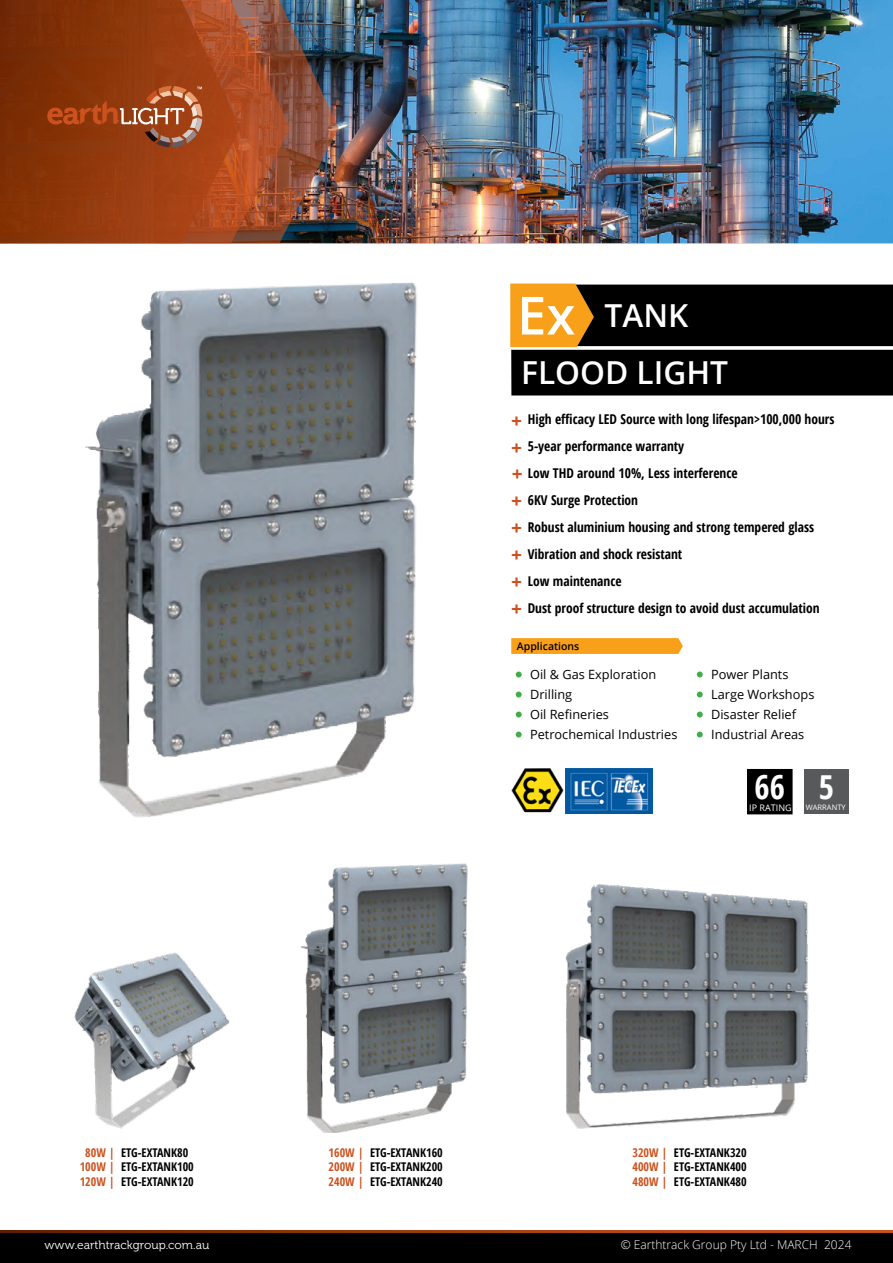
<style>
.page{position:relative;width:893px;height:1263px;background:#fff}
.page>*{position:absolute;margin:0;border:0;box-sizing:border-box;transform-origin:0 0}
.t1{font:600 52.5px "Open Sans";color:#fff}
.t2{font:700 33px "Open Sans Condensed";color:#fff}
.t3{font:600 31.65px/57.8px "Open Sans";color:#fff}
.t4{font:700 16.5px/26.8px "Avenir Next LT Pro";color:#cb521e}
.t5{font:700 13.5px/27px "Open Sans Condensed";color:#000}
.t6{font:12.75px "Open Sans";color:#000}
.t7{font:700 12px/14.4px "Open Sans Condensed";color:#000;text-align:justify}
.t8{font:700 12px/14.4px "Open Sans Condensed";color:#cb521e;text-align:justify}
.t9{font:300 12px "Open Sans";color:#fff}
.t10{font:12px "Museo 300";color:#fff}
.t11{font:600 10.5px "Open Sans";color:#000}
.t12{font:9px "Open Sans";color:#fff}
.t13{font:7.5px "Open Sans";color:#fff}
</style>
<div class="page">
<svg style="left:0;top:1230px;width:893px;height:33px;background:#0d0501"></svg>
<div style="left:511px;top:285px;width:382px;height:61px;background:#000"></div>
<div style="left:511px;top:350px;width:382px;height:45px;background:#000"></div>
<svg style="left:510px;top:284px;width:84px;height:63px;background:#df901a"></svg>
<svg style="left:511px;top:638px;width:172px;height:16px;background:#f9a220"></svg>
<svg style="left:516px;top:671px;width:6px;height:6px"></svg>
<svg style="left:697px;top:671px;width:6px;height:6px"></svg>
<svg style="left:516px;top:731px;width:6px;height:6px"></svg>
<svg style="left:697px;top:731px;width:6px;height:6px"></svg>
<svg style="left:516px;top:691px;width:6px;height:6px"></svg>
<svg style="left:697px;top:691px;width:6px;height:6px"></svg>
<svg style="left:516px;top:711px;width:6px;height:6px"></svg>
<svg style="left:697px;top:711px;width:6px;height:6px"></svg>
<img style="left:339px;top:0;width:554px;height:243px">
<img style="left:290px;top:0;width:49px;height:227px">
<svg style="left:240px;top:0;width:50px;height:227px;background:#a15132"></svg>
<svg style="left:0;top:0;width:240px;height:243px;background:#933a0f"></svg>
<svg style="left:47px;top:86px;width:155px;height:61px;background:#9e4c24"></svg>
<div style="left:748px;top:769px;width:44px;height:45px;background:#000"></div>
<div style="left:747px;top:769px;width:45px;height:45px;border:1px solid #000"></div>
<div style="left:804px;top:769px;width:45px;height:45px;background:#58595b"></div>
<img style="left:511px;top:768px;width:55px;height:46px">
<img style="left:566px;top:769px;width:87px;height:44px">
<img style="left:52px;top:227px;width:382px;height:590px">
<img style="left:565px;top:884px;width:245px;height:245px">
<img style="left:300px;top:863px;width:168px;height:270px">
<img style="left:74px;top:952px;width:156px;height:177px">
<h1 class="t1" style="left:517px;top:279px;width:60px">Ex</h1>
<h3 class="t3" style="left:521px;top:285px;width:208px;text-indent:83px">TANK<br>FLOOD LIGHT</h3>
<p class="t5" style="left:528px;top:405px;width:308px">High efficacy LED Source with long lifespan&gt;100,000 hours 5-year performance warranty<br>Low THD around 10%, Less interference<br>6KV Surge Protection<br>Robust aluminium housing and strong tempered glass Vibration and shock resistant<br>Low maintenance<br>Dust proof structure design to avoid dust accumulation</p>
<p class="t4" style="left:511px;top:406px;width:12px">+ +</p>
<p class="t4" style="left:512px;top:460px;width:12px">+</p>
<p class="t4" style="left:511px;top:487px;width:12px">+</p>
<p class="t4" style="left:511px;top:514px;width:12px">+</p>
<p class="t4" style="left:511px;top:541px;width:12px">+</p>
<p class="t4" style="left:511px;top:568px;width:12px">+</p>
<p class="t4" style="left:511px;top:595px;width:12px">+</p>
<p class="t11" style="left:517px;top:639px;width:64px">Applications</p>
<p class="t6" style="left:530px;top:666px;width:128px">Oil &amp; Gas Exploration</p>
<p class="t6" style="left:711px;top:666px;width:79px">Power Plants</p>
<p class="t6" style="left:530px;top:686px;width:44px">Drilling</p>
<p class="t6" style="left:711px;top:686px;width:105px">Large Workshops</p>
<p class="t6" style="left:530px;top:706px;width:80px">Oil Refineries</p>
<p class="t6" style="left:711px;top:706px;width:86px">Disaster Relief</p>
<p class="t6" style="left:530px;top:726px;width:149px">Petrochemical Industries</p>
<p class="t6" style="left:711px;top:726px;width:95px">Industrial Areas</p>
<h2 class="t2" style="left:755px;top:764px;width:32px">66</h2>
<p class="t12" style="left:749px;top:802px;width:44px">IP RATING</p>
<h2 class="t2" style="left:819px;top:764px;width:17px">5</h2>
<p class="t13" style="left:806px;top:802px;width:41px">WARRANTY</p>
<p class="t8" style="left:80px;top:1145px;width:37px;text-align:center">80W |<br>100W |<br>120W |</p>
<p class="t7" style="left:121px;top:1145px;width:74px;text-align:left">ETG-EXTANK80<br>ETG-EXTANK100<br>ETG-EXTANK120</p>
<p class="t8" style="left:329px;top:1145px;width:37px">160W | 200W | 240W |</p>
<p class="t7" style="left:370px;top:1145px;width:74px">ETG-EXTANK160<br>ETG-EXTANK200<br>ETG-EXTANK240</p>
<p class="t8" style="left:632px;top:1145px;width:37px">320W | 400W | 480W |</p>
<p class="t7" style="left:674px;top:1145px;width:74px">ETG-EXTANK320<br>ETG-EXTANK400<br>ETG-EXTANK480</p>
<p class="t10" style="left:45px;top:1239px;width:166px">www.earthtrackgroup.com.au</p>
<p class="t9" style="left:621px;top:1237px;width:232px">© Earthtrack Group Pty Ltd - MARCH 2024</p>
</div>
